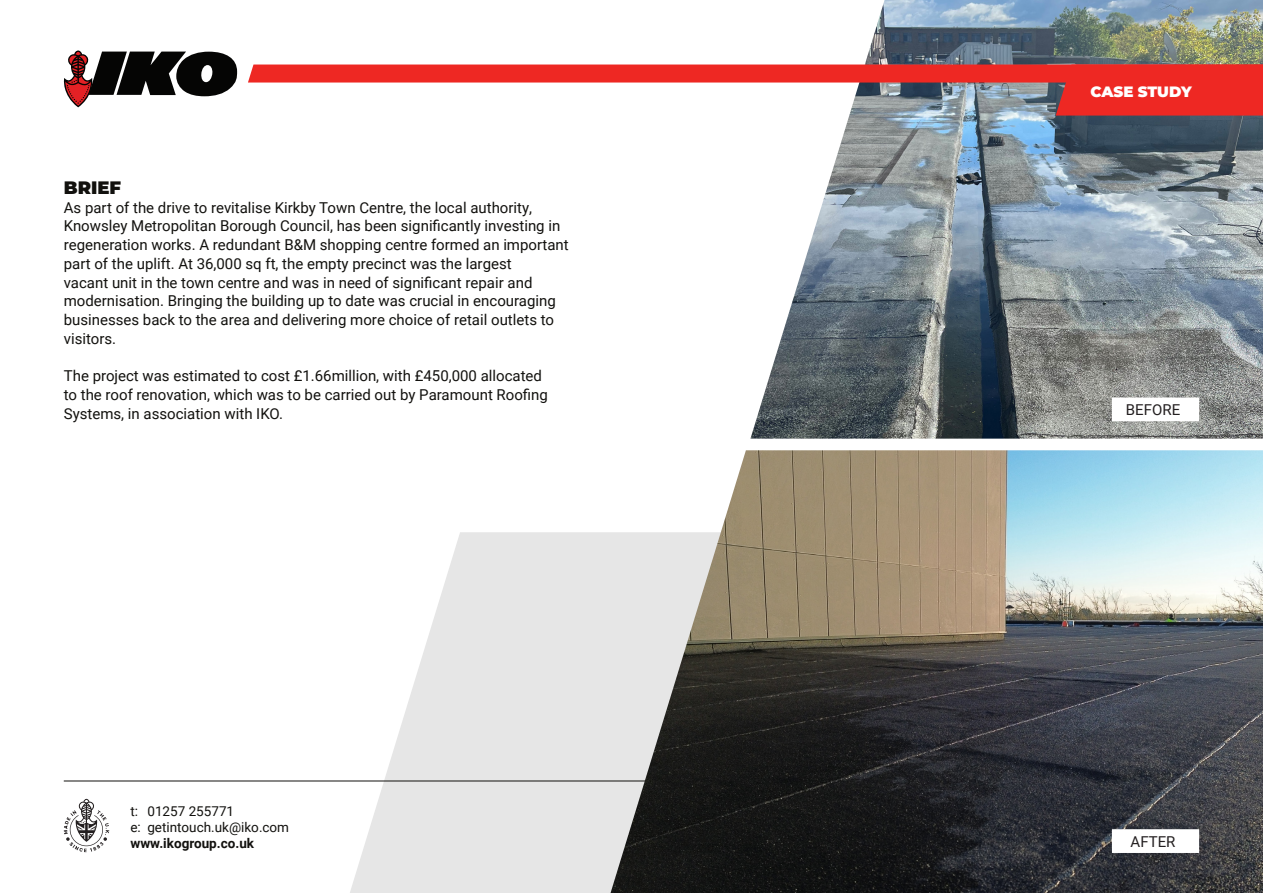
<style>
.page{position:relative;width:1263px;height:893px;background:#fff}
.page>*{position:absolute;margin:0;border:0;box-sizing:border-box;transform-origin:0 0}
.t1{font:900 18px "Montserrat";color:#12110e}
.t2{font:15px/18.8px "Roboto";color:#12110e}
.t3{font:15px "Roboto";color:#231f20}
.t4{font:900 15px "Montserrat";letter-spacing:-.01em;color:#fff}
.t5{font:13.5px "Roboto";color:#12110e}
.t6{font:700 13.5px "Roboto";color:#12110e}
</style>
<div class="page">
<svg style="left:350px;top:532px;width:260px;height:361px;fill:#e6e6e6"></svg>
<hr style="left:64px;top:781px;width:1135px;height:1px;background:#12110e">
<img style="left:610px;top:450px;width:653px;height:443px">
<img style="left:750px;top:0;width:513px;height:439px">
<div style="left:1112px;top:397px;width:87px;height:24px;background:#fff"></div>
<div style="left:1112px;top:829px;width:87px;height:24px;background:#fff"></div>
<svg style="left:64px;top:50px;width:173px;height:57px"></svg>
<svg style="left:248px;top:65px;width:1015px;height:51px"></svg>
<svg style="left:64px;top:799px;width:45px;height:53px"></svg>
<p class="t1" style="left:64px;top:174px;width:59px">BRIEF</p>
<p class="t2" style="left:64px;top:197px;width:506px">As part of the drive to revitalise Kirkby Town Centre, the local authority, Knowsley Metropolitan Borough Council, has been significantly investing in regeneration works. A redundant B&amp;M shopping centre formed an important part of the uplift. At 36,000 sq ft, the empty precinct was the largest<br>vacant unit in the town centre and was in need of significant repair and modernisation. Bringing the building up to date was crucial in encouraging businesses back to the area and delivering more choice of retail outlets to visitors.</p>
<p class="t2" style="left:64px;top:366px;width:486px">The project was estimated to cost £1.66million, with £450,000 allocated to the roof renovation, which was to be carried out by Paramount Roofing<br>Systems, in association with IKO.</p>
<p class="t5" style="left:130px;top:802px;width:105px">t: 01257 255771</p>
<p class="t5" style="left:130px;top:818px;width:160px">e: getintouch.uk@iko.com</p>
<p class="t6" style="left:130px;top:834px;width:125px">www.ikogroup.co.uk</p>
<p class="t4" style="left:1090px;top:80px;width:103px">CASE STUDY</p>
<p class="t3" style="left:1126px;top:399px;width:56px">BEFORE</p>
<p class="t3" style="left:1130px;top:831px;width:46px">AFTER</p>
</div>
